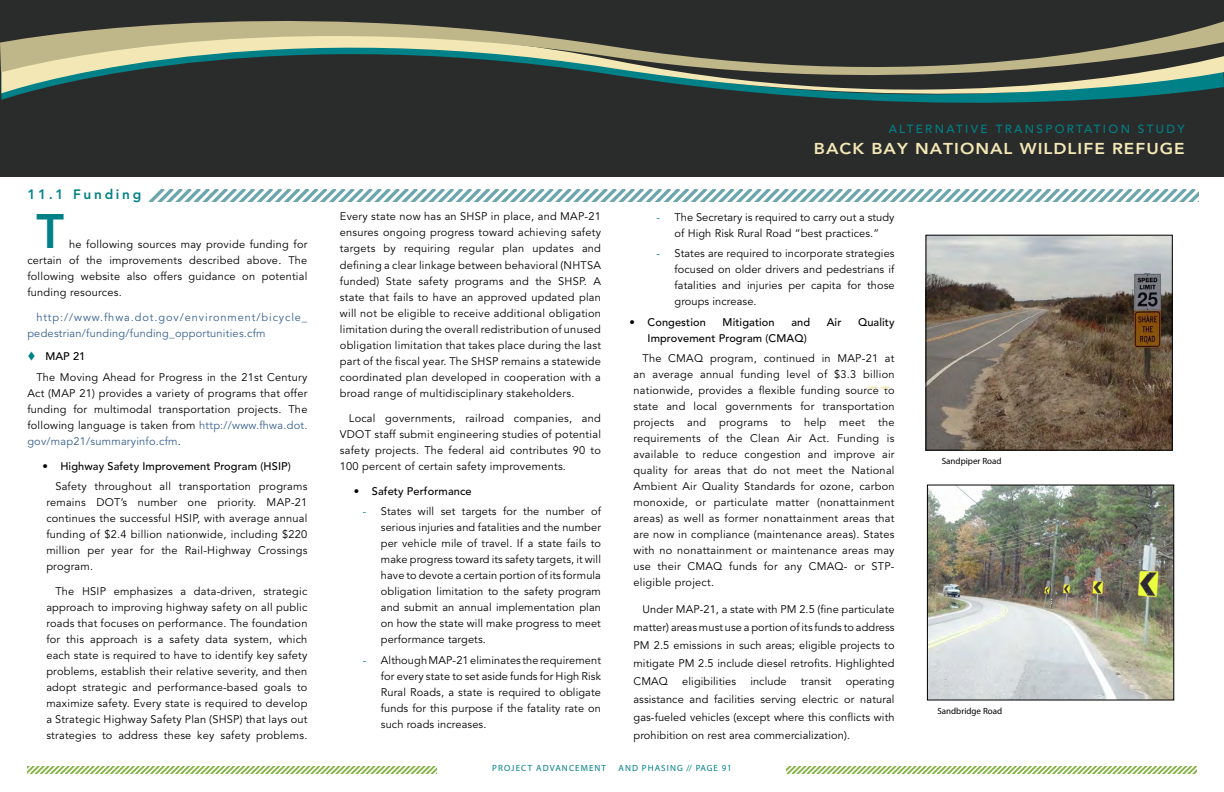
<style>
.page{position:relative;width:1224px;height:792px;background:#fff}
.page>*{position:absolute;margin:0;border:0;box-sizing:border-box;transform-origin:0 0}
.t1{font:800 48px "Avenir LT Std";color:#008187}
.t2{font:800 15.7px "Avenir LT Std";letter-spacing:.06em;color:#f3e8b5;scale:1.1 1}
.t3{font:800 13.6px "Avenir LT Std";color:#008187}
.t4{font:500 11.7px "Avenir LT Std";letter-spacing:.2em;color:#008187}
.t5{font:11px/16px "Avenir LT Std";letter-spacing:.01em;color:#000;text-align:justify}
.t6{font:500 11px "Avenir LT Std";letter-spacing:.01em;color:#000}
.t7{font:11px/16px "Avenir LT Std";letter-spacing:.02em;color:#365f91}
.t8{font:9px "Myriad Pro";letter-spacing:.1em;color:#008187}
.t9{font:9px "Myriad Pro";color:#000}
.s1{color:#365f91}
.s2{color:#008187}
</style>
<div class="page">
<svg style="left:27px;top:766px;width:1170px;height:8px"></svg>
<div style="left:438px;top:764px;width:348px;height:16px;background:#fff"></div>
<div style="left:0;top:0;width:1224px;height:176px;background:#2a2c2b"></div>
<svg style="left:0;top:21px;width:1224px;height:82px"></svg>
<svg style="left:150px;top:189px;width:1048px;height:13px"></svg>
<svg style="left:866px;top:386px;width:24px;height:3px"></svg>
<img style="left:927px;top:237px;width:244px;height:212px">
<div style="left:925px;top:235px;width:248px;height:216px;border:1px solid #000"></div>
<img style="left:929px;top:487px;width:243px;height:212px">
<div style="left:927px;top:485px;width:247px;height:216px;border:1px solid #000"></div>
<p class="t3" style="left:27px;top:187px;width:115px">11.1 F UNDING</p>
<h1 class="t1" style="left:36px;top:203px;width:29px">T</h1>
<p class="t5" style="left:27px;top:237px;width:282px;text-indent:42px">he following sources may provide funding for certain of the improvements described above. The following website also offers guidance on potential funding resources.</p>
<p class="t7" style="left:27px;top:310px;width:282px;text-indent:9px">http://www.fhwa.dot.gov/environment/bicycle_ pedestrian/funding/funding_opportunities.cfm</p>
<p class="t6" style="left:45px;top:350px;width:9px">MAP</p>
<p class="t6" style="left:73px;top:350px;width:14px">21</p>
<p class="t5" style="left:27px;top:369px;width:282px;text-indent:9px">The Moving Ahead for Progress in the 21st Century Act (MAP 21) provides a variety of programs that offer funding for multimodal transportation projects. The following language is taken from <span class="s1">http://www.fhwa.dot. gov/map21/summaryinfo.cfm</span>.</p>
<p class="t6" style="left:42px;top:460px;width:228px">• H ighway Safety I mprovement Program (HSIP</p>
<p class="t6" style="left:288px;top:460px;width:5px">)</p>
<p class="t5" style="left:46px;top:479px;width:263px;text-indent:9px">Safety throughout all transportation programs remains DOT’s number one priority. MAP-21 continues the successful HSIP, with average annual funding of $2.4 billion nationwide, including $220 million per year for the Rail-Highway Crossings program.</p>
<p class="t5" style="left:46px;top:584px;width:263px;text-indent:9px">The HSIP emphasizes a data-driven, strategic approach to improving highway safety on all public roads that focuses on performance. The foundation for this approach is a safety data system, which each state is required to have to identify key safety problems, establish their relative severity, and then adopt strategic and performance-based goals to maximize safety. Every state is required to develop a Strategic Highway Safety Plan (SHSP) that lays out strategies to address these key safety problems.</p>
<p class="t5" style="left:340px;top:209px;width:263px">Every state now has an SHSP in place, and MAP-21 ensures ongoing progress toward achieving safety targets by requiring regular plan updates and defining a clear linkage between behavioral (NHTSA funded) State safety programs and the SHSP. A state that fails to have an approved updated plan will not be eligible to receive additional obligation limitation during the overall redistribution of unused obligation limitation that takes place during the last part of the fiscal year. The SHSP remains a statewide coordinated plan developed in cooperation with a broad range of multidisciplinary stakeholders.</p>
<p class="t5" style="left:340px;top:410px;width:263px;text-indent:9px">Local governments, railroad companies, and VDOT staff submit engineering studies of potential safety projects. The federal aid contributes 90 to 100 percent of certain safety improvements.</p>
<p class="t6" style="left:354px;top:484px;width:119px">• Safety Performance</p>
<p class="t5" style="left:381px;top:504px;width:222px;text-indent:-18px"><span class="s2">-</span> States will set targets for the number of serious injuries and fatalities and the number per vehicle mile of travel. If a state fails to make progress toward its safety targets, it will have to devote a certain portion of its formula obligation limitation to the safety program and submit an annual implementation plan on how the state will make progress to meet performance targets.</p>
<p class="t5" style="left:381px;top:652px;width:222px;text-indent:-18px"><span class="s2">-</span> Although MAP-21 eliminates the requirement for every state to set aside funds for High Risk Rural Roads, a state is required to obligate funds for this purpose if the fatality rate on such roads increases.</p>
<p class="t4" style="left:889px;top:122px;width:298px">alternative transportation study</p>
<h2 class="t2" style="left:814px;top:139px;width:339px">BACK BAY NATIONAL WILDLIFE REFUGE</h2>
<p class="t5" style="left:657px;top:209px;width:240px;text-align:center"><span class="s2">-</span> The Secretary is required to carry out a study of High Risk Rural Road “best practices.”</p>
<p class="t5" style="left:675px;top:246px;width:222px;text-indent:-18px"><span class="s2">-</span> States are required to incorporate strategies focused on older drivers and pedestrians if fatalities and injuries per capita for those groups increase.</p>
<p class="t6" style="left:630px;top:315px;width:78px">• Congestion</p>
<p class="t6" style="left:723px;top:315px;width:54px">M itigation</p>
<p class="t6" style="left:791px;top:315px;width:20px">and</p>
<p class="t6" style="left:827px;top:315px;width:16px">Air</p>
<p class="t6" style="left:858px;top:315px;width:38px">Quality</p>
<p class="t6" style="left:648px;top:331px;width:131px">I mprovement Program (CMA</p>
<p class="t6" style="left:794px;top:331px;width:14px">Q)</p>
<p class="t5" style="left:634px;top:351px;width:263px;text-indent:9px">The CMAQ program, continued in MAP-21 at an average annual funding level of $3.3 billion nationwide, provides a flexible funding source to state and local governments for transportation projects and programs to help meet the requirements of the Clean Air Act. Funding is available to reduce congestion and improve air quality for areas that do not meet the National Ambient Air Quality Standards for ozone, carbon monoxide, or particulate matter (nonattainment areas) as well as former nonattainment areas that are now in compliance (maintenance areas). States with no nonattainment or maintenance areas may use their CMAQ funds for any CMAQ- or STP&shy;eligible project.</p>
<p class="t5" style="left:634px;top:601px;width:263px;line-height:18px;text-indent:9px">Under MAP-21, a state with PM 2.5 (fine particulate matter) areas must use a portion of its funds to address PM 2.5 emissions in such areas; eligible projects to mitigate PM 2.5 include diesel retrofits. Highlighted CMAQ</p>
<p class="t5" style="left:682px;top:674px;width:55px">eligibilities</p>
<p class="t5" style="left:750px;top:674px;width:38px">include</p>
<p class="t5" style="left:801px;top:674px;width:32px">transit</p>
<p class="t5" style="left:634px;top:673px;width:263px;line-height:18px;text-indent:212px">operating assistance and facilities serving electric or natural gas-fueled vehicles (except where this conflicts with prohibition on rest area commercialization).</p>
<p class="t9" style="left:942px;top:455px;width:61px">Sandpiper Road</p>
<p class="t9" style="left:937px;top:705px;width:66px">Sandbridge Road</p>
<p class="t8" style="left:492px;top:762px;width:13px">PROJECT</p>
<p class="t8" style="left:536px;top:762px;width:3px">ADVANCEMENT</p>
<p class="t8" style="left:618px;top:762px;width:8px">AND</p>
<p class="t8" style="left:642px;top:762px;width:13px">PHASIN</p>
<p class="t8" style="left:677px;top:762px;width:56px">G // PAGE 91</p>
</div>
